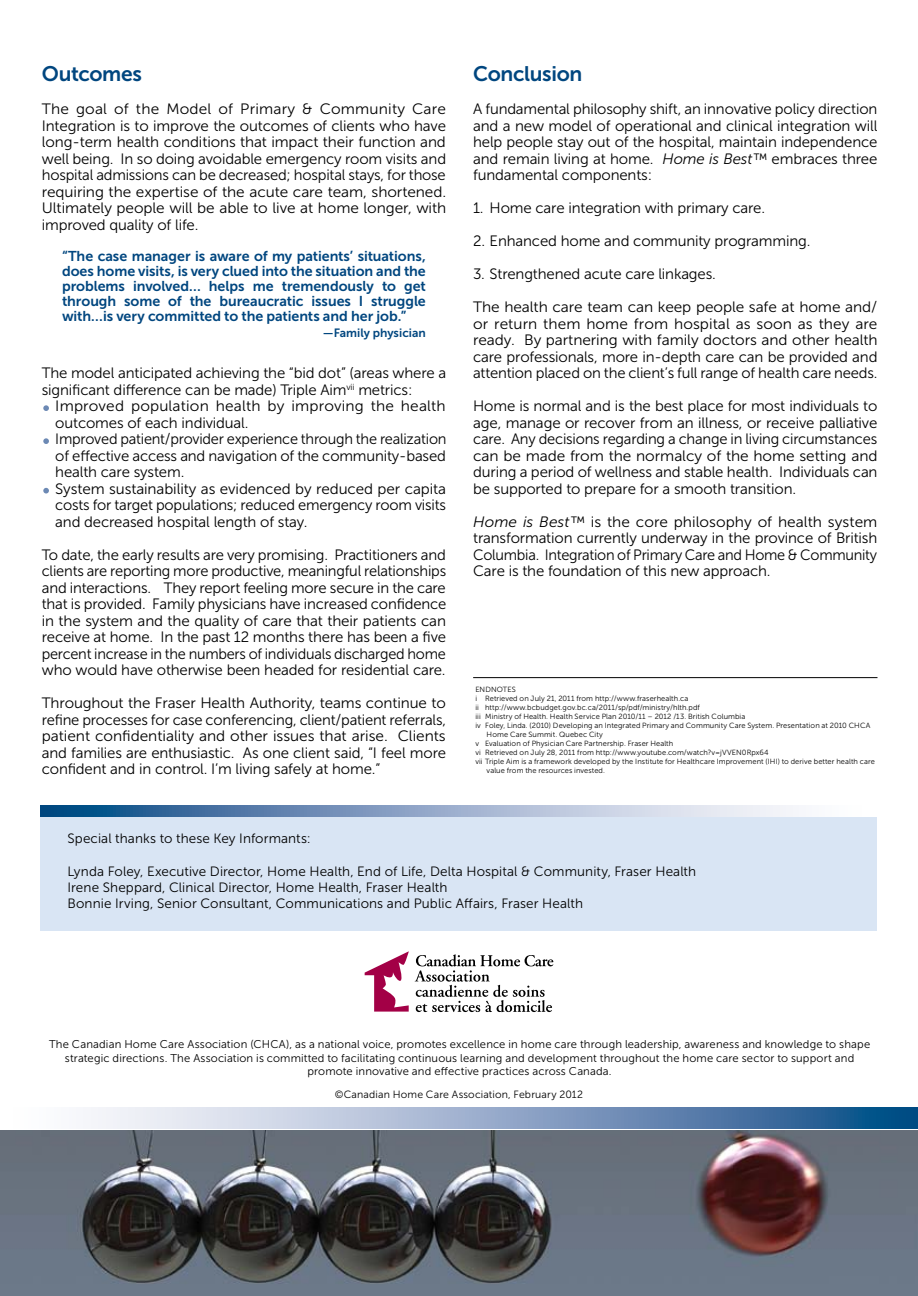
<style>
.page{position:relative;width:918px;height:1296px;background:#fff}
.page>*{position:absolute;margin:0;border:0;box-sizing:border-box;transform-origin:0 0}
.t1{font:21px "Museo Sans 700";letter-spacing:-.015em;color:#00467f}
.t2{font:15px/16.5px "Museo Sans 300";letter-spacing:-.01em;color:#000;text-align:justify}
.t3{font:14.25px/15px "Museo Sans 700";letter-spacing:-.005em;color:#00467f;text-align:justify}
.t4{font:13.5px/16.2px "Museo Sans 300";letter-spacing:.005em;color:#000}
.t5{font:12px "Museo Sans 700";color:#00467f}
.t6{font:11.25px/13.5px "Museo Sans 300";letter-spacing:.01em;color:#000;text-align:center}
.t7{font:10.5px "Museo Sans 300";letter-spacing:.015em;color:#000}
.t8{font:7.5px "Museo Sans 300";letter-spacing:.01em;color:#000}
.s1{font-style:italic}
</style>
<div class="page">
<svg style="left:40px;top:805px;width:753px;height:12px"></svg>
<div style="left:40px;top:817px;width:838px;height:114px;background:#d9e5f4"></div>
<svg style="left:91px;top:1108px;width:827px;height:21px"></svg>
<img style="left:0;top:1130px;width:918px;height:166px">
<svg style="left:365px;top:951px;width:44px;height:61px"></svg>
<svg style="left:415px;top:954px;width:138px;height:58px"></svg>
<svg style="left:43px;top:405px;width:6px;height:6px"></svg>
<svg style="left:43px;top:438px;width:6px;height:6px"></svg>
<svg style="left:43px;top:488px;width:6px;height:6px"></svg>
<hr style="left:473px;top:677px;width:404px;height:1px;background:#000">
<h1 class="t1" style="left:42px;top:62px;width:102px">Outcomes</h1>
<p class="t2" style="left:42px;top:101px;width:406px">The goal of the Model of Primary &amp; Community Care Integration is to improve the outcomes of clients who have long-term health conditions that impact their function and well being. In so doing avoidable emergency room visits and hospital admissions can be decreased; hospital stays, for those requiring the expertise of the acute care team, shortened.<br>Ultimately people will be able to live at home longer, with improved quality of life.</p>
<p class="t3" style="left:62px;top:249px;width:365px">“The case manager is aware of my patients’ situations, does home visits, is very clued into the situation and the problems involved… helps me tremendously to get through some of the bureaucratic issues I struggle with…is very committed to the patients and her job.”</p>
<p class="t5" style="left:323px;top:326px;width:104px">—Family physician</p>
<p class="t2" style="left:42px;top:365px;width:406px">The model anticipated achieving the “bid dot” (areas where a significant difference can be made) Triple Aim<sup>vii</sup> metrics:</p>
<p class="t2" style="left:55px;top:398px;width:393px;text-align:left">Improved population health by improving the health outcomes of each individual.<br>Improved patient/provider experience through the realization of effective access and navigation of the community-based health care system.<br>System sustainability as evidenced by reduced per capita costs for target populations; reduced emergency room visits and decreased hospital length of stay.</p>
<p class="t2" style="left:42px;top:546px;width:406px">To date, the early results are very promising. Practitioners and clients are reporting more productive, meaningful relationships and interactions. They report feeling more secure in the care that is provided. Family physicians have increased confidence in the system and the quality of care that their patients can receive at home. In the past 12 months there has been a five percent increase in the numbers of individuals discharged home who would have otherwise been headed for residential care.</p>
<p class="t2" style="left:42px;top:695px;width:406px">Throughout the Fraser Health Authority, teams continue to refine processes for case conferencing, client/patient referrals, patient confidentiality and other issues that arise. Clients and families are enthusiastic. As one client said, “I feel more confident and in control. I’m living safely at home.”</p>
<h1 class="t1" style="left:473px;top:62px;width:111px">Conclusion</h1>
<p class="t2" style="left:473px;top:101px;width:406px">A fundamental philosophy shift, an innovative policy direction and a new model of operational and clinical integration will help people stay out of the hospital, maintain independence and remain living at home. <span class="s1">Home is Best™</span> embraces three fundamental components:</p>
<p class="t2" style="left:473px;top:200px;width:293px">1. Home care integration with primary care.</p>
<p class="t2" style="left:473px;top:233px;width:339px">2. Enhanced home and community programming.</p>
<p class="t2" style="left:473px;top:266px;width:244px">3. Strengthened acute care linkages.</p>
<p class="t2" style="left:473px;top:299px;width:406px">The health care team can keep people safe at home and/ or return them home from hospital as soon as they are ready. By partnering with family doctors and other health care professionals, more in-depth care can be provided and attention placed on the client’s full range of health care needs.</p>
<p class="t2" style="left:473px;top:398px;width:406px">Home is normal and is the best place for most individuals to age, manage or recover from an illness, or receive palliative care. Any decisions regarding a change in living circumstances can be made from the normalcy of the home setting and during a period of wellness and stable health. Individuals can be supported to prepare for a smooth transition.</p>
<p class="t2" style="left:473px;top:513px;width:406px"><span class="s1">Home is Best™</span> is the core philosophy of health system transformation currently underway in the province of British Columbia. Integration of Primary Care and Home &amp; Community Care is the foundation of this new approach.</p>
<p class="t8" style="left:475px;top:685px;width:42px">ENDNOTES</p>
<p class="t8" style="left:475px;top:694px;width:215px">i Retrieved on July 21, 2011 from http://www.fraserhealth.ca</p>
<p class="t8" style="left:475px;top:703px;width:226px">ii http://www.bcbudget.gov.bc.ca/2011/sp/pdf/ministry/hlth.pdf</p>
<p class="t8" style="left:475px;top:712px;width:271px">iii Ministry of Health. Health Service Plan 2010/11 – 2012 /13. British Columbia</p>
<p class="t8" style="left:475px;top:721px;width:396px">iv Foley, Linda. (2010) Developing an Integrated Primary and Community Care System. Presentation at 2010 CHCA</p>
<p class="t8" style="left:487px;top:730px;width:118px">Home Care Summit. Quebec City</p>
<p class="t8" style="left:475px;top:739px;width:199px">v Evaluation of Physician Care Partnership. Fraser Health</p>
<p class="t8" style="left:475px;top:748px;width:295px">vi Retrieved on July 28, 2011 from http://www.youtube.com/watch?v=jVVEN0Rpx64</p>
<p class="t8" style="left:475px;top:757px;width:401px">vii Triple Aim is a framework developed by the Institute for Healthcare Improvement (IHI) to derive better health care</p>
<p class="t8" style="left:487px;top:766px;width:120px">value from the resources invested.</p>
<p class="t4" style="left:68px;top:831px;width:245px">Special thanks to these Key Informants:</p>
<p class="t4" style="left:68px;top:863px;width:630px">Lynda Foley, Executive Director, Home Health, End of Life, Delta Hospital &amp; Community, Fraser Health<br>Irene Sheppard, Clinical Director, Home Health, Fraser Health<br>Bonnie Irving, Senior Consultant, Communications and Public Affairs, Fraser Health</p>
<p class="t6" style="left:49px;top:1038px;width:823px">The Canadian Home Care Association (CHCA), as a national voice, promotes excellence in home care through leadership, awareness and knowledge to shape strategic directions. The Association is committed to facilitating continuous learning and development throughout the home care sector to support and promote innovative and effective practices across Canada.</p>
<p class="t7" style="left:335px;top:1089px;width:250px">©Canadian Home Care Association, February 2012</p>
</div>
